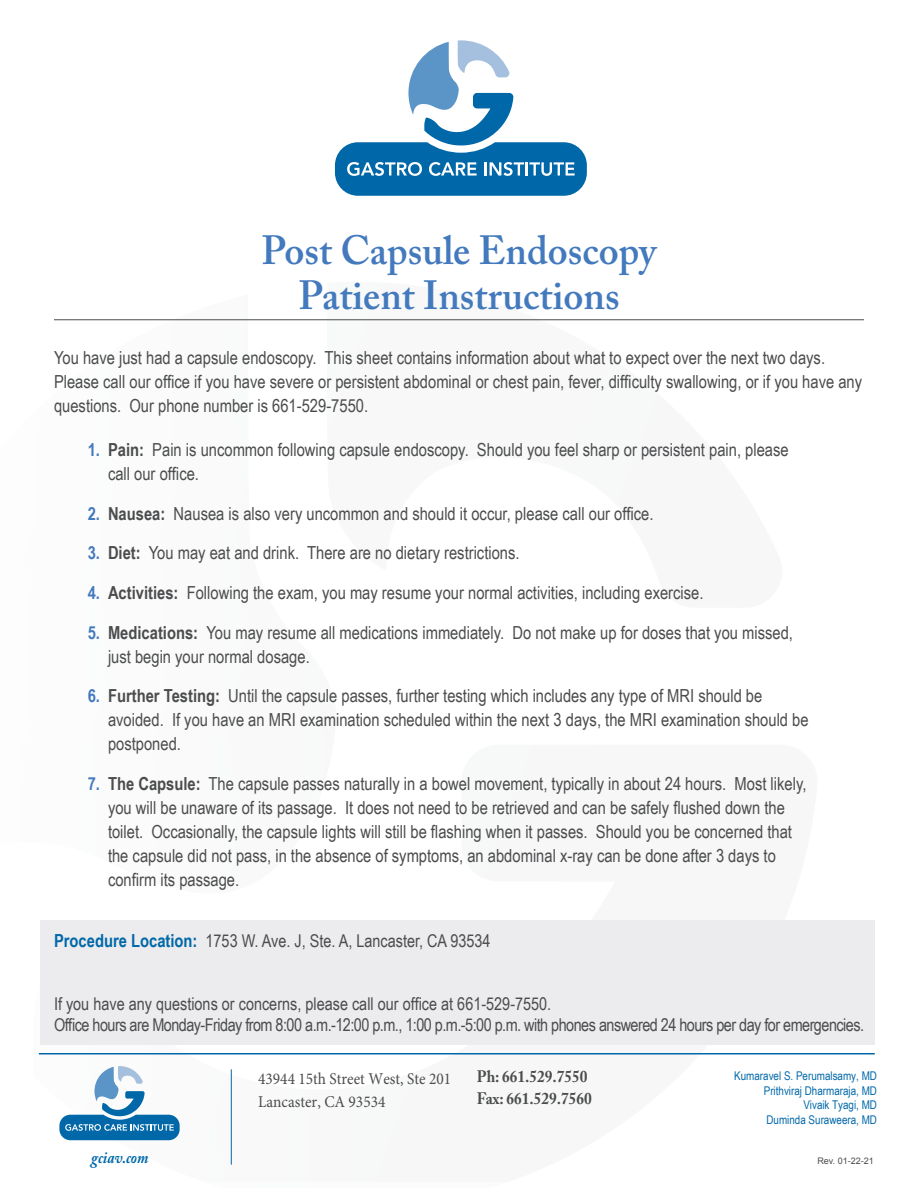
<style>
.page{position:relative;width:918px;height:1188px;background:#fff}
.page>*{position:absolute;margin:0;border:0;box-sizing:border-box;transform-origin:0 0}
.HEADLINE{font:600 40.5px/45px "Adobe Caslon Pro";color:#4379bd;text-align:center}
.Content{font:18px/24px "Arial Narrow";color:#4b4c4d}
.Content-2{font:17.7px/21.1px "Arial Narrow";letter-spacing:-.03em;color:#4b4c4d}
.Content-3{font:17.7px "Arial Narrow";letter-spacing:-.005em;color:#4b4c4d}
.t1{font:16.5px/22.5px "Minion Pro";color:#4b4c4d;scale:.93 1}
.t2{font:700 16.5px/22.5px "Adobe Caslon Pro";color:#4b4c4d;scale:.93 1}
.t3{font:italic 700 16.5px "Adobe Caslon Pro";color:#0068a9;scale:.9 1}
.t4{font:12px/14.5px "Arial Narrow";color:#0068a9;text-align:right}
.t5{font:9px "Arial";color:#4b4c4d}
.s1{font-weight:700;color:#4379bd}
.s2{font-weight:700}
.s3{font-weight:700;font-size:18px;color:#0068a9}
</style>
<div class="page">
<hr style="left:231px;top:1069px;width:1px;height:96px;background:#0068a9">
<svg style="left:335px;top:40px;width:252px;height:156px"></svg>
<hr style="left:39px;top:1053px;width:836px;height:1px;background:#0068a9">
<svg style="left:59px;top:1066px;width:121px;height:74px"></svg>
<hr style="left:54px;top:319px;width:810px;height:1px;background:#4b4c4d">
<div style="left:40px;top:920px;width:835px;height:125px;background:#ececee"></div>
<p class="HEADLINE" style="left:262px;top:227px;width:396px">Post Capsule Endoscopy<br>Patient Instructions</p>
<p class="Content" style="left:54px;top:345px;width:810px">You have just had a capsule endoscopy. This sheet contains information about what to expect over the next two days.<br>Please call our office if you have severe or persistent abdominal or chest pain, fever, difficulty swallowing, or if you have any questions. Our phone number is 661-529-7550.</p>
<p class="Content" style="left:108px;top:437px;width:682px;text-indent:-20px"><span class="s1">1.</span> <span class="s2">Pain:</span> Pain is uncommon following capsule endoscopy. Should you feel sharp or persistent pain, please call our office.</p>
<p class="Content" style="left:88px;top:501px;width:567px"><span class="s1">2.</span> <span class="s2">Nausea:</span> Nausea is also very uncommon and should it occur, please call our office.</p>
<p class="Content" style="left:88px;top:540px;width:433px"><span class="s1">3.</span> <span class="s2">Diet:</span> You may eat and drink. There are no dietary restrictions.</p>
<p class="Content" style="left:88px;top:580px;width:617px"><span class="s1">4.</span> <span class="s2">Activities:</span> Following the exam, you may resume your normal activities, including exercise.</p>
<p class="Content" style="left:108px;top:620px;width:687px;text-indent:-20px"><span class="s1">5.</span> <span class="s2">Medications:</span> You may resume all medications immediately. Do not make up for doses that you missed, just begin your normal dosage.</p>
<p class="Content" style="left:108px;top:683px;width:702px;text-indent:-20px"><span class="s1">6.</span> <span class="s2">Further Testing:</span> Until the capsule passes, further testing which includes any type of MRI should be avoided. If you have an MRI examination scheduled within the next 3 days, the MRI examination should be postponed.</p>
<p class="Content" style="left:108px;top:771px;width:700px;text-indent:-20px"><span class="s1">7.</span> <span class="s2">The Capsule:</span> The capsule passes naturally in a bowel movement, typically in about 24 hours. Most likely, you will be unaware of its passage. It does not need to be retrieved and can be safely flushed down the toilet. Occasionally, the capsule lights will still be flashing when it passes. Should you be concerned that the capsule did not pass, in the absence of symptoms, an abdominal x-ray can be done after 3 days to confirm its passage.</p>
<p class="Content-3" style="left:54px;top:928px;width:438px"><span class="s3">Procedure Location:</span> 1753 W. Ave. J, Ste. A, Lancaster, CA 93534</p>
<p class="Content-2" style="left:54px;top:992px;width:812px">If you have any questions or concerns, please call our office at 661-529-7550.<br>Office hours are Monday-Friday from 8:00 a.m.-12:00 p.m., 1:00 p.m.-5:00 p.m. with phones answered 24 hours per day for emergencies.</p>
<p class="t3" style="left:91px;top:1148px;width:65px">gciav.com</p>
<p class="t1" style="left:258px;top:1068px;width:209px">43944 15th Street West, Ste 201<br>Lancaster, CA 93534</p>
<p class="t2" style="left:477px;top:1065px;width:125px">Ph: 661.529.7550<br>Fax: 661.529.7560</p>
<p class="t4" style="left:734px;top:1068px;width:144px">Kumaravel S. Perumalsamy, MD<br>Prithviraj Dharmaraja, MD<br>Vivaik Tyagi, MD<br>Duminda Suraweera, MD</p>
<p class="t5" style="left:817px;top:1155px;width:58px">Rev. 01-22-21</p>
</div>
